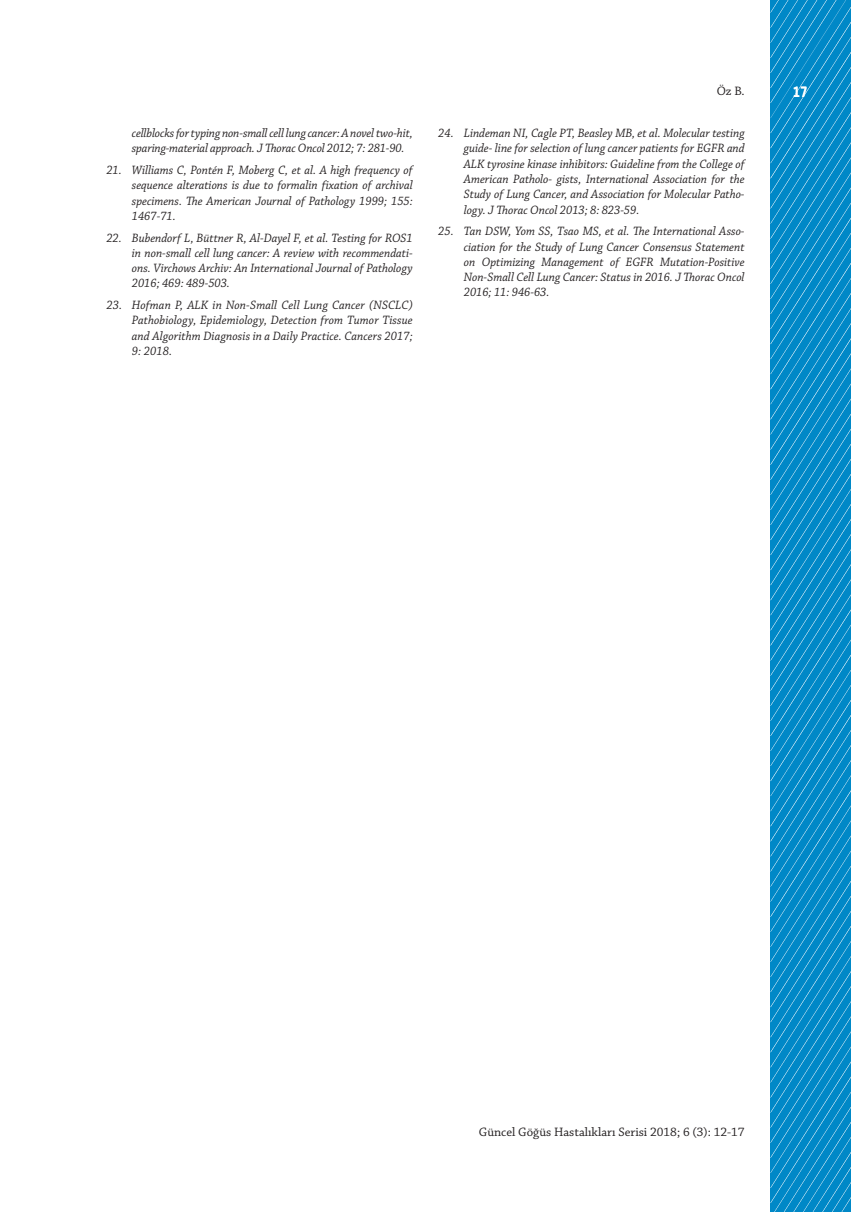
<style>
.page{position:relative;width:851px;height:1212px;background:#fff}
.page>*{position:absolute;margin:0;border:0;box-sizing:border-box;transform-origin:0 0}
.t1{font:700 15px "Alwyn OT";color:#fff;scale:.85 1}
.t2{font:12.9px "Chaparral Pro";color:#231f20}
.t3{font:italic 12.75px/15.3px "Chaparral Pro";color:#231f20;text-align:justify;scale:.95 1}
</style>
<div class="page">
<svg style="left:770px;top:0;width:80px;height:1212px;background:#0d8ec9"></svg>
<p class="t3" style="left:132px;top:126px;width:297px">cellblocks for typing non-small cell lung cancer: A novel two-hit, sparing-material approach. J Thorac Oncol 2012; 7: 281-90.</p>
<p class="t3" style="left:132px;top:163px;width:297px;text-indent:-26px">21. Williams C, Pontén F, Moberg C, et al. A high frequency of sequence alterations is due to formalin fixation of archival specimens. The American Journal of Pathology 1999; 155:<br>1467-71.</p>
<p class="t3" style="left:132px;top:230px;width:297px;text-indent:-26px">22. Bubendorf L, Büttner R, Al-Dayel F, et al. Testing for ROS1 in non-small cell lung cancer: A review with recommendati&shy;ons. Virchows Archiv: An International Journal of Pathology 2016; 469: 489-503.</p>
<p class="t3" style="left:132px;top:298px;width:297px;text-indent:-26px">23. Hofman P, ALK in Non-Small Cell Lung Cancer (NSCLC)<br>Pathobiology, Epidemiology, Detection from Tumor Tissue and Algorithm Diagnosis in a Daily Practice. Cancers 2017; 9: 2018.</p>
<p class="t2" style="left:716px;top:83px;width:29px">Öz B.</p>
<p class="t1" style="left:792px;top:82px;width:19px">17</p>
<p class="t3" style="left:463px;top:126px;width:297px;text-indent:-26px">24. Lindeman NI, Cagle PT, Beasley MB, et al. Molecular testing guide- line for selection of lung cancer patients for EGFR and ALK tyrosine kinase inhibitors: Guideline from the College of American Patholo- gists, International Association for the Study of Lung Cancer, and Association for Molecular Patho&shy;logy. J Thorac Oncol 2013; 8: 823-59.</p>
<p class="t3" style="left:463px;top:224px;width:297px;text-indent:-26px">25. Tan DSW, Yom SS, Tsao MS, et al. The International Asso&shy;ciation for the Study of Lung Cancer Consensus Statement on Optimizing Management of EGFR Mutation-Positive Non-Small Cell Lung Cancer: Status in 2016. J Thorac Oncol 2016; 11: 946-63.</p>
<p class="t2" style="left:478px;top:1125px;width:267px">Güncel Göğüs Hastalıkları Serisi 2018; 6 (3): 12-17</p>
</div>
